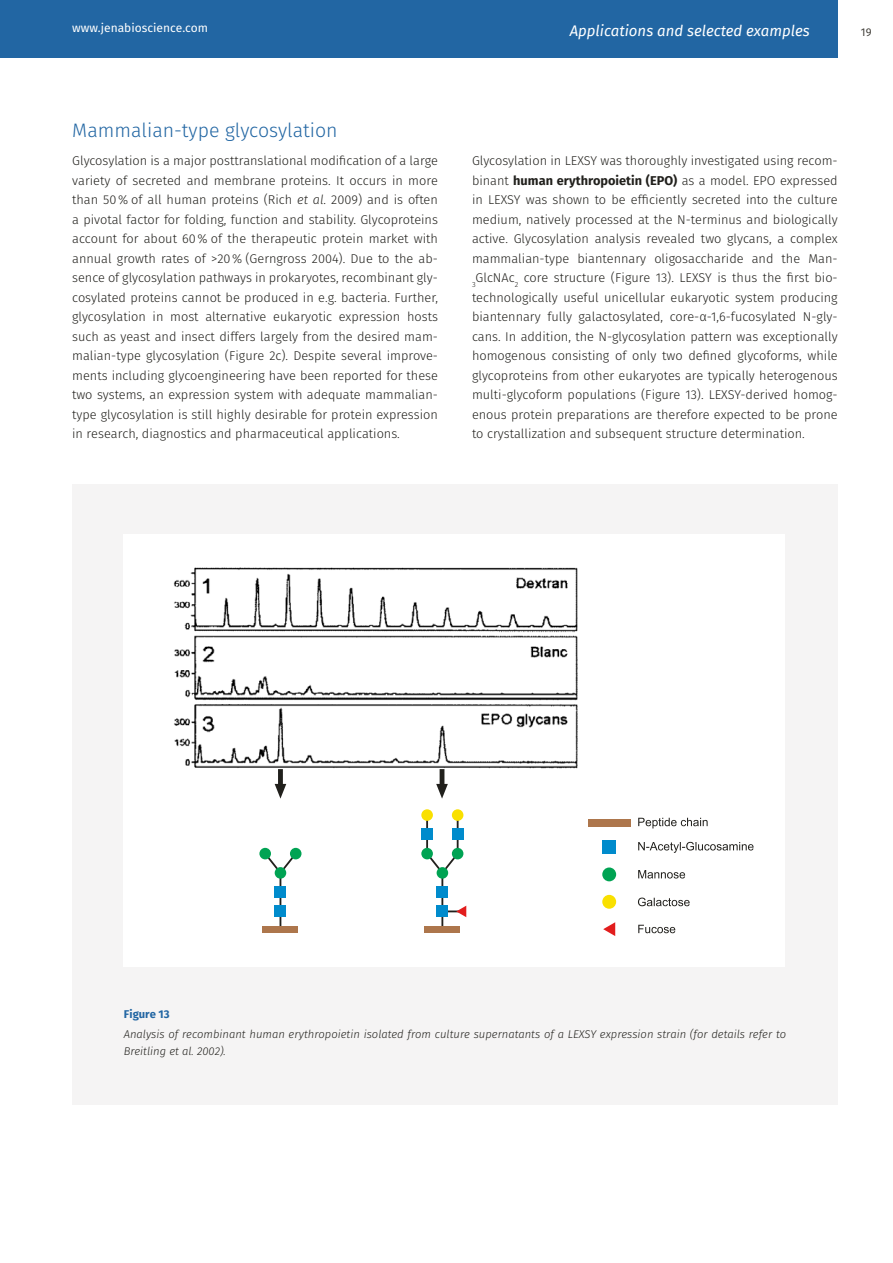
<style>
.page{position:relative;width:893px;height:1263px;background:#fff}
.page>*{position:absolute;margin:0;border:0;box-sizing:border-box;transform-origin:0 0}
.t1{font:300 19.5px "Fira Sans";color:#2266a3}
.t2{font:italic 15px "Fira Sans";color:#fff}
.t3{font:300 12.75px/19.5px "Fira Sans";color:#21201c;text-align:justify}
.t4{font:12px "Fira Sans";color:#fff}
.t5{font:italic 300 11.25px/16.5px "Fira Sans";color:#21201c}
.t6{font:700 11.25px "Fira Sans";color:#2266a3}
.t7{font:11.25px "Fira Sans";color:#38352f}
.s1{font-style:italic}
.s2{font-weight:700}
</style>
<div class="page">
<div style="left:0;top:0;width:838px;height:57px;background:#2266a3"></div>
<div style="left:72px;top:485px;width:766px;height:619px;background:#f5f4f4"></div>
<div style="left:124px;top:534px;width:661px;height:433px;background:#fff"></div>
<img style="left:173px;top:567px;width:405px;height:202px">
<div style="left:424px;top:926px;width:36px;height:7px;background:#ad764c"></div>
<div style="left:421px;top:828px;width:12px;height:12px;background:#008bcc"></div>
<svg style="left:421px;top:848px;width:12px;height:11px"></svg>
<svg style="left:425px;top:813px;width:41px;height:113px"></svg>
<div style="left:421px;top:809px;width:12px;height:12px;background:#f9e000;border-radius:50%"></div>
<div style="left:452px;top:809px;width:11px;height:12px;background:#f9e000;border-radius:50%"></div>
<svg style="left:263px;top:856px;width:35px;height:70px"></svg>
<div style="left:263px;top:926px;width:35px;height:7px;background:#ad764c"></div>
<div style="left:275px;top:886px;width:11px;height:12px;background:#008bcc"></div>
<div style="left:275px;top:906px;width:11px;height:11px;background:#008bcc"></div>
<div style="left:290px;top:848px;width:11px;height:11px;background:#00a353;border-radius:50%"></div>
<div style="left:259px;top:848px;width:12px;height:11px;background:#00a353;border-radius:50%"></div>
<div style="left:275px;top:867px;width:11px;height:12px;background:#00a353;border-radius:50%"></div>
<svg style="left:275px;top:769px;width:11px;height:30px"></svg>
<svg style="left:436px;top:769px;width:12px;height:30px"></svg>
<div style="left:588px;top:819px;width:43px;height:8px;background:#ad764c"></div>
<svg style="left:638px;top:818px;width:70px;height:10px"></svg>
<div style="left:602px;top:840px;width:14px;height:14px;background:#008bcc"></div>
<svg style="left:638px;top:842px;width:116px;height:11px"></svg>
<div style="left:602px;top:867px;width:14px;height:14px;background:#00a353;border-radius:50%"></div>
<svg style="left:638px;top:870px;width:47px;height:8px"></svg>
<div style="left:602px;top:895px;width:14px;height:14px;background:#f9e000;border-radius:50%"></div>
<svg style="left:638px;top:897px;width:52px;height:9px"></svg>
<svg style="left:603px;top:922px;width:12px;height:14px"></svg>
<svg style="left:638px;top:925px;width:37px;height:8px"></svg>
<p class="t4" style="left:72px;top:19px;width:137px">www.jenabioscience.com</p>
<p class="t2" style="left:570px;top:20px;width:241px">Applications and selected examples</p>
<p class="t7" style="left:861px;top:24px;width:12px">19</p>
<h1 class="t1" style="left:72px;top:117px;width:267px">Mammalian-type glycosylation</h1>
<p class="t3" style="left:72px;top:151px;width:367px">Glycosylation is a major posttranslational modification of a large variety of secreted and membrane proteins. It occurs in more than 50% of all human proteins (Rich <span class="s1">et al.</span> 2009) and is often a pivotal factor for folding, function and stability. Glycoproteins account for about 60% of the therapeutic protein market with annual growth rates of &gt;20% (Gerngross 2004). Due to the ab&shy;sence of glycosylation pathways in prokaryotes, recombinant gly&shy;cosylated proteins cannot be produced in e.g. bacteria. Further, glycosylation in most alternative eukaryotic expression hosts such as yeast and insect differs largely from the desired mam&shy;malian-type glycosylation (Figure 2c). Despite several improve&shy;ments including glycoengineering have been reported for these two systems, an expression system with adequate mammalian&shy;type glycosylation is still highly desirable for protein expression in research, diagnostics and pharmaceutical applications.</p>
<p class="t3" style="left:472px;top:151px;width:367px">Glycosylation in LEXSY was thoroughly investigated using recom&shy;binant <span class="s2">human erythropoietin (EPO)</span> as a model. EPO expressed in LEXSY was shown to be efficiently secreted into the culture medium, natively processed at the N-terminus and biologically active. Glycosylation analysis revealed two glycans, a complex mammalian-type biantennary oligosaccharide and the Man-<sub>3</sub>GlcNAc<sub>2</sub> core structure (Figure 13). LEXSY is thus the first bio&shy;technologically useful unicellular eukaryotic system producing biantennary fully galactosylated, core-α-1,6-fucosylated N-gly&shy;cans. In addition, the N-glycosylation pattern was exceptionally homogenous consisting of only two defined glycoforms, while glycoproteins from other eukaryotes are typically heterogenous multi-glycoform populations (Figure 13). LEXSY-derived homog&shy;enous protein preparations are therefore expected to be prone to crystallization and subsequent structure determination.</p>
<p class="t6" style="left:124px;top:1004px;width:47px">Figure 13</p>
<p class="t5" style="left:124px;top:1026px;width:664px">Analysis of recombinant human erythropoietin isolated from culture supernatants of a LEXSY expression strain (for details refer to<br>Breitling et al. 2002).</p>
</div>
